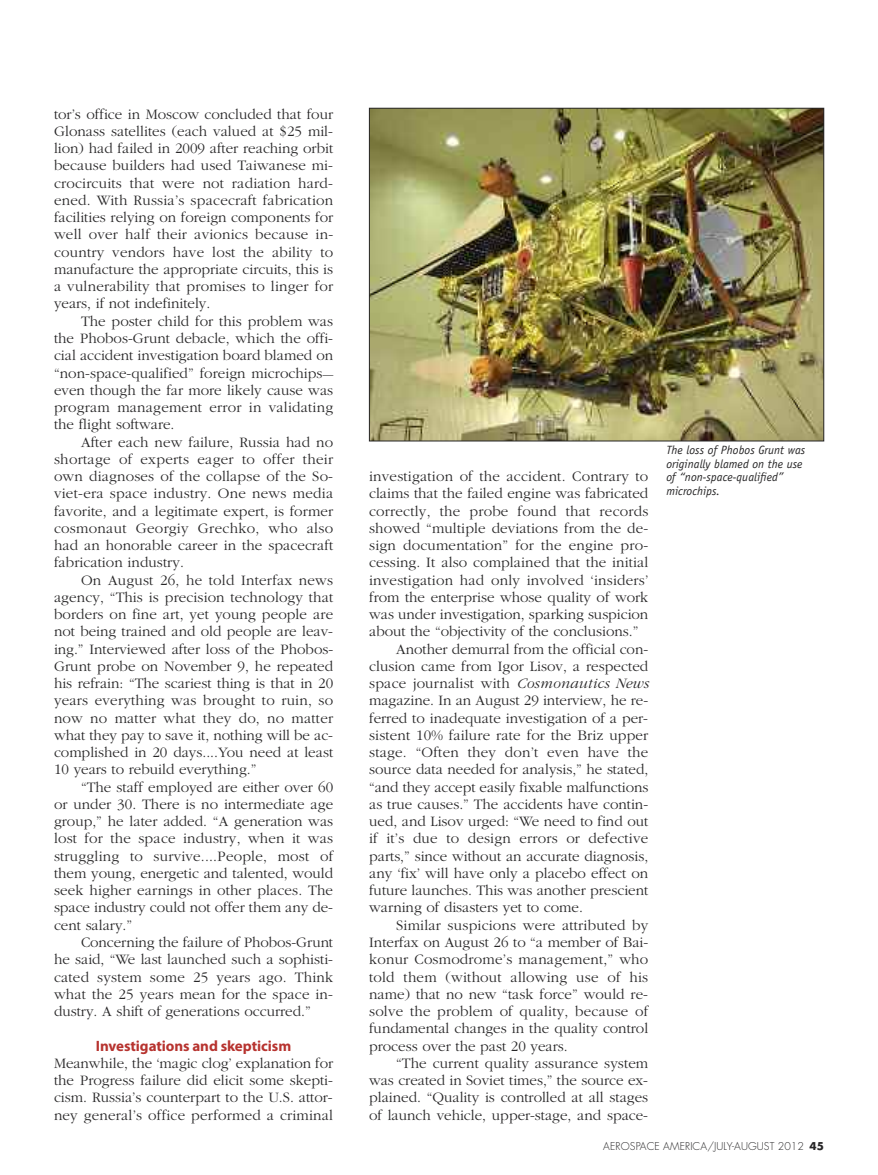
<style>
.page{position:relative;width:878px;height:1175px;background:#fff}
.page>*{position:absolute;margin:0;border:0;box-sizing:border-box;transform-origin:0 0}
.t1{font:300 15px/17.2px "Garamond";color:#272627;text-align:justify}
.t2{font:700 15px "Myriad Pro";letter-spacing:-.005em;color:#b7332f}
.t3{font:italic 12px/13.5px "Officina Sans Std";letter-spacing:.005em;color:#272627}
.t4{font:300 10.5px "Futura";letter-spacing:.01em;color:#272627}
.s1{font-size:10.5px}
.s2{font-style:italic}
.s3{font-weight:700}
</style>
<div class="page">
<img style="left:371px;top:110px;width:451px;height:329px">
<div style="left:369px;top:108px;width:455px;height:333px;border:1px solid #272627"></div>
<p class="t1" style="left:54px;top:105px;width:281px">tor’s office in Moscow concluded that four Glonass satellites (each valued at $25 mil&shy;lion) had failed in 2009 after reaching orbit because builders had used Taiwanese mi&shy;crocircuits that were not radiation hard&shy;ened. With Russia’s spacecraft fabrication facilities relying on foreign components for well over half their avionics because in&shy;country vendors have lost the ability to manufacture the appropriate circuits, this is a vulnerability that promises to linger for years, if not indefinitely.</p>
<p class="t1" style="left:54px;top:312px;width:281px;text-indent:27px">The poster child for this problem was the Phobos-Grunt debacle, which the offi&shy;cial accident investigation board blamed on “non-space-qualified” foreign microchips<span class="s1">— </span>even though the far more likely cause was program management error in validating the flight software.</p>
<p class="t1" style="left:54px;top:433px;width:281px;text-indent:27px">After each new failure, Russia had no shortage of experts eager to offer their own diagnoses of the collapse of the So&shy;viet-era space industry. One news media favorite, and a legitimate expert, is former cosmonaut Georgiy Grechko, who also had an honorable career in the spacecraft fabrication industry.</p>
<p class="t1" style="left:54px;top:571px;width:281px;text-indent:27px">On August 26, he told Interfax news agency, “This is precision technology that borders on fine art, yet young people are not being trained and old people are leav&shy;ing.” Interviewed after loss of the Phobos-Grunt probe on November 9, he repeated his refrain: “The scariest thing is that in 20 years everything was brought to ruin, so now no matter what they do, no matter what they pay to save it, nothing will be ac&shy;complished in 20 days....You need at least 10 years to rebuild everything.”</p>
<p class="t1" style="left:54px;top:778px;width:281px;text-indent:27px">“The staff employed are either over 60 or under 30. There is no intermediate age group,” he later added. “A generation was lost for the space industry, when it was struggling to survive....People, most of them young, energetic and talented, would seek higher earnings in other places. The space industry could not offer them any de&shy;cent salary.”</p>
<p class="t1" style="left:54px;top:933px;width:281px;text-indent:27px">Concerning the failure of Phobos-Grunt he said, “We last launched such a sophisti&shy;cated system some 25 years ago. Think what the 25 years mean for the space in&shy;dustry. A shift of generations occurred.”</p>
<p class="t2" style="left:96px;top:1039px;width:197px">Investigations and skepticism</p>
<p class="t1" style="left:54px;top:1054px;width:281px">Meanwhile, the ‘magic clog’ explanation for the Progress failure did elicit some skepti&shy;cism. Russia’s counterpart to the U.S. attor&shy;ney general’s office performed a criminal</p>
<p class="t1" style="left:369px;top:467px;width:281px">investigation of the accident. Contrary to</p>
<p class="t1" style="left:369px;top:484px;width:281px">claims that the failed engine was fabricated</p>
<p class="t1" style="left:369px;top:502px;width:281px">correctly, the probe found that records</p>
<p class="t1" style="left:369px;top:519px;width:280px">showed “multiple deviations from the de-</p>
<p class="t1" style="left:369px;top:536px;width:280px">sign documentation” for the engine pro-</p>
<p class="t1" style="left:369px;top:553px;width:281px">cessing. It also complained that the initial</p>
<p class="t1" style="left:369px;top:571px;width:281px">investigation had only involved ‘insiders’</p>
<p class="t1" style="left:369px;top:588px;width:281px">from the enterprise whose quality of work</p>
<p class="t1" style="left:369px;top:605px;width:281px">was under investigation, sparking suspicion</p>
<p class="t1" style="left:369px;top:622px;width:271px">about the “objectivity of the conclusions.”</p>
<p class="t1" style="left:396px;top:640px;width:253px">Another demurral from the official con-</p>
<p class="t1" style="left:369px;top:657px;width:281px">clusion came from Igor Lisov, a respected</p>
<p class="t1" style="left:369px;top:674px;width:281px">space journalist with <span class="s2">Cosmonautics News</span></p>
<p class="t1" style="left:369px;top:691px;width:280px">magazine. In an August 29 interview, he re-</p>
<p class="t1" style="left:369px;top:709px;width:280px">ferred to inadequate investigation of a per-</p>
<p class="t1" style="left:369px;top:726px;width:281px">sistent 10% failure rate for the Briz upper</p>
<p class="t1" style="left:369px;top:743px;width:281px">stage. “Often they don’t even have the</p>
<p class="t1" style="left:369px;top:760px;width:281px">source data needed for analysis,” he stated,</p>
<p class="t1" style="left:369px;top:778px;width:281px">“and they accept easily fixable malfunctions</p>
<p class="t1" style="left:369px;top:795px;width:280px">as true causes.” The accidents have contin-</p>
<p class="t1" style="left:369px;top:812px;width:281px">ued, and Lisov urged: “We need to find out</p>
<p class="t1" style="left:369px;top:829px;width:280px">if it’s due to design errors or defective</p>
<p class="t1" style="left:369px;top:847px;width:281px">parts,” since without an accurate diagnosis,</p>
<p class="t1" style="left:369px;top:864px;width:281px">any ‘fix’ will have only a placebo effect on</p>
<p class="t1" style="left:369px;top:881px;width:281px">future launches. This was another prescient</p>
<p class="t1" style="left:369px;top:898px;width:215px">warning of disasters yet to come.</p>
<p class="t1" style="left:396px;top:916px;width:254px">Similar suspicions were attributed by</p>
<p class="t1" style="left:369px;top:933px;width:280px">Interfax on August 26 to “a member of Bai-</p>
<p class="t1" style="left:369px;top:950px;width:281px">konur Cosmodrome’s management,” who</p>
<p class="t1" style="left:369px;top:967px;width:281px">told them (without allowing use of his</p>
<p class="t1" style="left:369px;top:985px;width:280px">name) that no new “task force” would re-</p>
<p class="t1" style="left:369px;top:1002px;width:280px">solve the problem of quality, because of</p>
<p class="t1" style="left:369px;top:1019px;width:281px">fundamental changes in the quality control</p>
<p class="t1" style="left:369px;top:1036px;width:200px">process over the past 20 years.</p>
<p class="t1" style="left:396px;top:1054px;width:253px">“The current quality assurance system</p>
<p class="t1" style="left:369px;top:1071px;width:280px">was created in Soviet times,” the source ex-</p>
<p class="t1" style="left:369px;top:1088px;width:281px">plained. “Quality is controlled at all stages</p>
<p class="t1" style="left:369px;top:1105px;width:280px">of launch vehicle, upper-stage, and space-</p>
<p class="t3" style="left:666px;top:444px;width:140px">The loss of Phobos Grunt was originally blamed on the use of “non-space-qualified” microchips.</p>
<p class="t4" style="left:603px;top:1141px;width:222px">AEROSPACE AMERICA/JULY-AUGUST 2012 <span class="s3">45</span></p>
</div>
